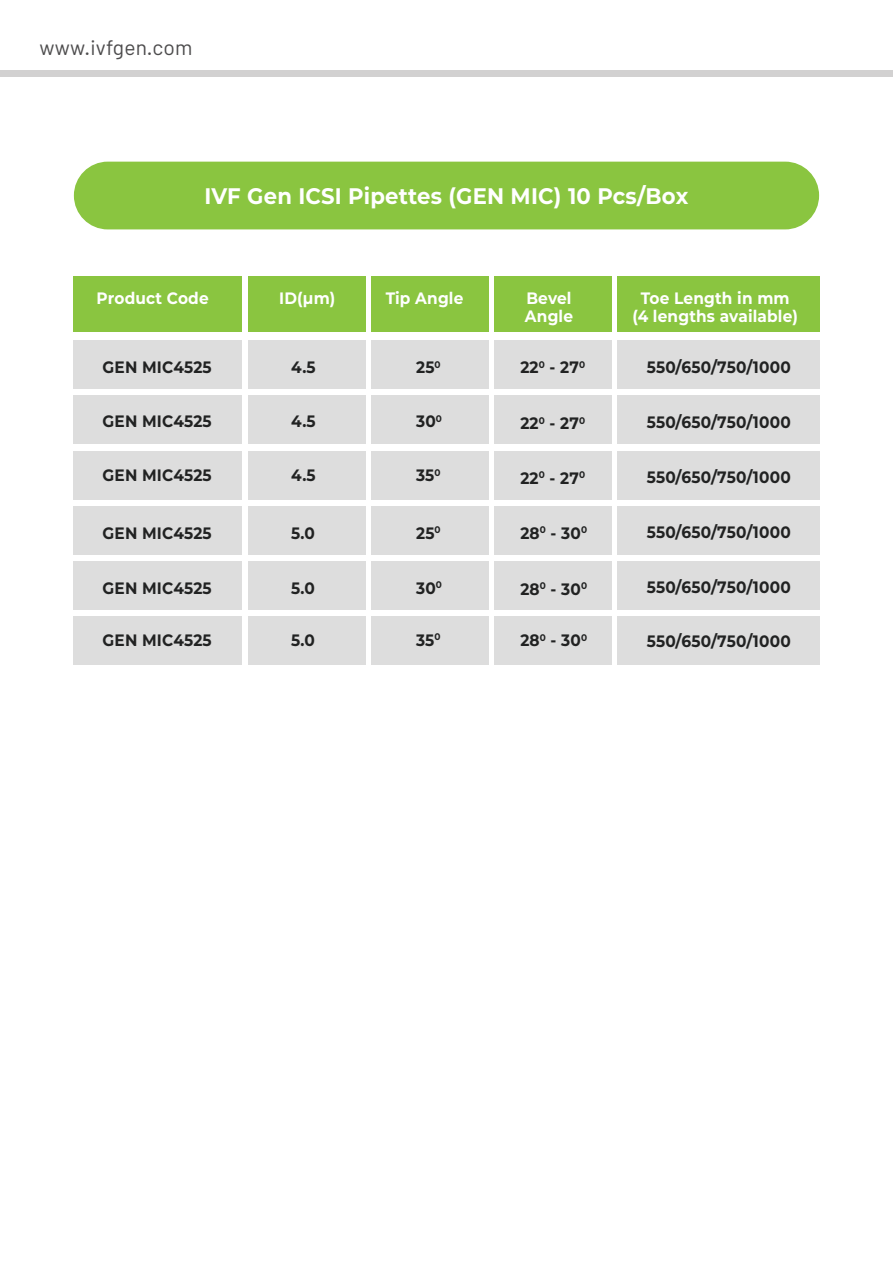
<style>
.page{position:relative;width:893px;height:1263px;background:#fff}
.page>*{position:absolute;margin:0;border:0;box-sizing:border-box;transform-origin:0 0}
.t1{font:700 22.5px "Montserrat";letter-spacing:.01em;color:#fff;scale:.94 1}
.t2{font:21px "Barlow";letter-spacing:.01em;color:#4d4c4d}
.t3{font:700 16.5px "Montserrat";letter-spacing:.01em;color:#212222;scale:.93 1}
.t4{font:700 16.5px/18px "Montserrat";letter-spacing:.01em;color:#fff;scale:.93 1}
</style>
<div class="page">
<div style="left:74px;top:162px;width:745px;height:67px;background:#8ac540;border-radius:34px"></div>
<div style="left:0;top:71px;width:893px;height:6px;background:#d2d1d1"></div>
<div style="left:74px;top:277px;width:168px;height:55px;background:#8ac540"></div>
<div style="left:74px;top:341px;width:168px;height:48px;background:#ddd"></div>
<div style="left:248px;top:277px;width:117px;height:55px;background:#8ac540"></div>
<div style="left:248px;top:341px;width:117px;height:48px;background:#ddd"></div>
<div style="left:372px;top:277px;width:117px;height:55px;background:#8ac540"></div>
<div style="left:372px;top:341px;width:117px;height:48px;background:#ddd"></div>
<div style="left:494px;top:277px;width:118px;height:55px;background:#8ac540"></div>
<div style="left:494px;top:341px;width:118px;height:48px;background:#ddd"></div>
<div style="left:617px;top:277px;width:203px;height:55px;background:#8ac540"></div>
<div style="left:617px;top:341px;width:203px;height:48px;background:#ddd"></div>
<div style="left:74px;top:396px;width:168px;height:48px;background:#ddd"></div>
<div style="left:248px;top:396px;width:117px;height:48px;background:#ddd"></div>
<div style="left:372px;top:396px;width:117px;height:48px;background:#ddd"></div>
<div style="left:494px;top:396px;width:118px;height:48px;background:#ddd"></div>
<div style="left:617px;top:396px;width:203px;height:48px;background:#ddd"></div>
<div style="left:74px;top:451px;width:168px;height:48px;background:#ddd"></div>
<div style="left:248px;top:451px;width:117px;height:48px;background:#ddd"></div>
<div style="left:372px;top:451px;width:117px;height:48px;background:#ddd"></div>
<div style="left:494px;top:451px;width:118px;height:48px;background:#ddd"></div>
<div style="left:617px;top:451px;width:203px;height:48px;background:#ddd"></div>
<div style="left:74px;top:506px;width:168px;height:48px;background:#ddd"></div>
<div style="left:248px;top:506px;width:117px;height:48px;background:#ddd"></div>
<div style="left:372px;top:506px;width:117px;height:48px;background:#ddd"></div>
<div style="left:494px;top:506px;width:118px;height:48px;background:#ddd"></div>
<div style="left:617px;top:506px;width:203px;height:48px;background:#ddd"></div>
<div style="left:74px;top:561px;width:168px;height:48px;background:#ddd"></div>
<div style="left:248px;top:561px;width:117px;height:48px;background:#ddd"></div>
<div style="left:372px;top:561px;width:117px;height:48px;background:#ddd"></div>
<div style="left:494px;top:561px;width:118px;height:48px;background:#ddd"></div>
<div style="left:617px;top:561px;width:203px;height:48px;background:#ddd"></div>
<div style="left:74px;top:616px;width:168px;height:49px;background:#ddd"></div>
<div style="left:248px;top:616px;width:117px;height:49px;background:#ddd"></div>
<div style="left:372px;top:616px;width:117px;height:49px;background:#ddd"></div>
<div style="left:494px;top:616px;width:118px;height:49px;background:#ddd"></div>
<div style="left:617px;top:616px;width:203px;height:49px;background:#ddd"></div>
<p class="t2" style="left:40px;top:34px;width:155px">www.ivfgen.com</p>
<h1 class="t1" style="left:204px;top:180px;width:516px">IVF Gen ICSI Pipettes (GEN MIC) 10 Pcs/Box</h1>
<p class="t4" style="left:97px;top:288px;width:122px">Product Code</p>
<p class="t4" style="left:279px;top:288px;width:62px">ID(μm)</p>
<p class="t4" style="left:386px;top:288px;width:85px">Tip Angle</p>
<p class="t4" style="left:525px;top:288px;width:53px">Bevel<br>Angle</p>
<p class="t4" style="left:632px;top:288px;width:180px;text-align:center">Toe Length in mm (4 lengths available)</p>
<p class="t3" style="left:103px;top:356px;width:119px">GEN MIC4525</p>
<p class="t3" style="left:647px;top:356px;width:156px">550/650/750/1000</p>
<p class="t3" style="left:647px;top:411px;width:156px">550/650/750/1000</p>
<p class="t3" style="left:647px;top:465px;width:156px">550/650/750/1000</p>
<p class="t3" style="left:647px;top:520px;width:156px">550/650/750/1000</p>
<p class="t3" style="left:647px;top:575px;width:156px">550/650/750/1000</p>
<p class="t3" style="left:647px;top:629px;width:156px">550/650/750/1000</p>
<p class="t3" style="left:416px;top:356px;width:28px">25<sup>0</sup></p>
<p class="t3" style="left:520px;top:356px;width:71px">22<sup>0</sup> - 27<sup>0</sup></p>
<p class="t3" style="left:291px;top:356px;width:28px">4.5</p>
<p class="t3" style="left:416px;top:410px;width:29px">30<sup>0</sup></p>
<p class="t3" style="left:103px;top:410px;width:119px">GEN MIC4525</p>
<p class="t3" style="left:291px;top:410px;width:28px">4.5</p>
<p class="t3" style="left:520px;top:411px;width:71px">22<sup>0</sup> - 27<sup>0</sup></p>
<p class="t3" style="left:416px;top:464px;width:28px">35<sup>0</sup></p>
<p class="t3" style="left:103px;top:464px;width:119px">GEN MIC4525</p>
<p class="t3" style="left:291px;top:464px;width:28px">4.5</p>
<p class="t3" style="left:520px;top:466px;width:71px">22<sup>0</sup> - 27<sup>0</sup></p>
<p class="t3" style="left:416px;top:521px;width:28px">25<sup>0</sup></p>
<p class="t3" style="left:520px;top:521px;width:73px">28<sup>0</sup> - 30<sup>0</sup></p>
<p class="t3" style="left:103px;top:521px;width:119px">GEN MIC4525</p>
<p class="t3" style="left:291px;top:521px;width:27px">5.0</p>
<p class="t3" style="left:416px;top:576px;width:29px">30<sup>0</sup></p>
<p class="t3" style="left:416px;top:628px;width:28px">35<sup>0</sup></p>
<p class="t3" style="left:103px;top:576px;width:119px">GEN MIC4525</p>
<p class="t3" style="left:103px;top:628px;width:119px">GEN MIC4525</p>
<p class="t3" style="left:291px;top:576px;width:27px">5.0</p>
<p class="t3" style="left:291px;top:628px;width:27px">5.0</p>
<p class="t3" style="left:520px;top:577px;width:73px">28<sup>0</sup> - 30<sup>0</sup></p>
<p class="t3" style="left:520px;top:628px;width:73px">28<sup>0</sup> - 30<sup>0</sup></p>
</div>
